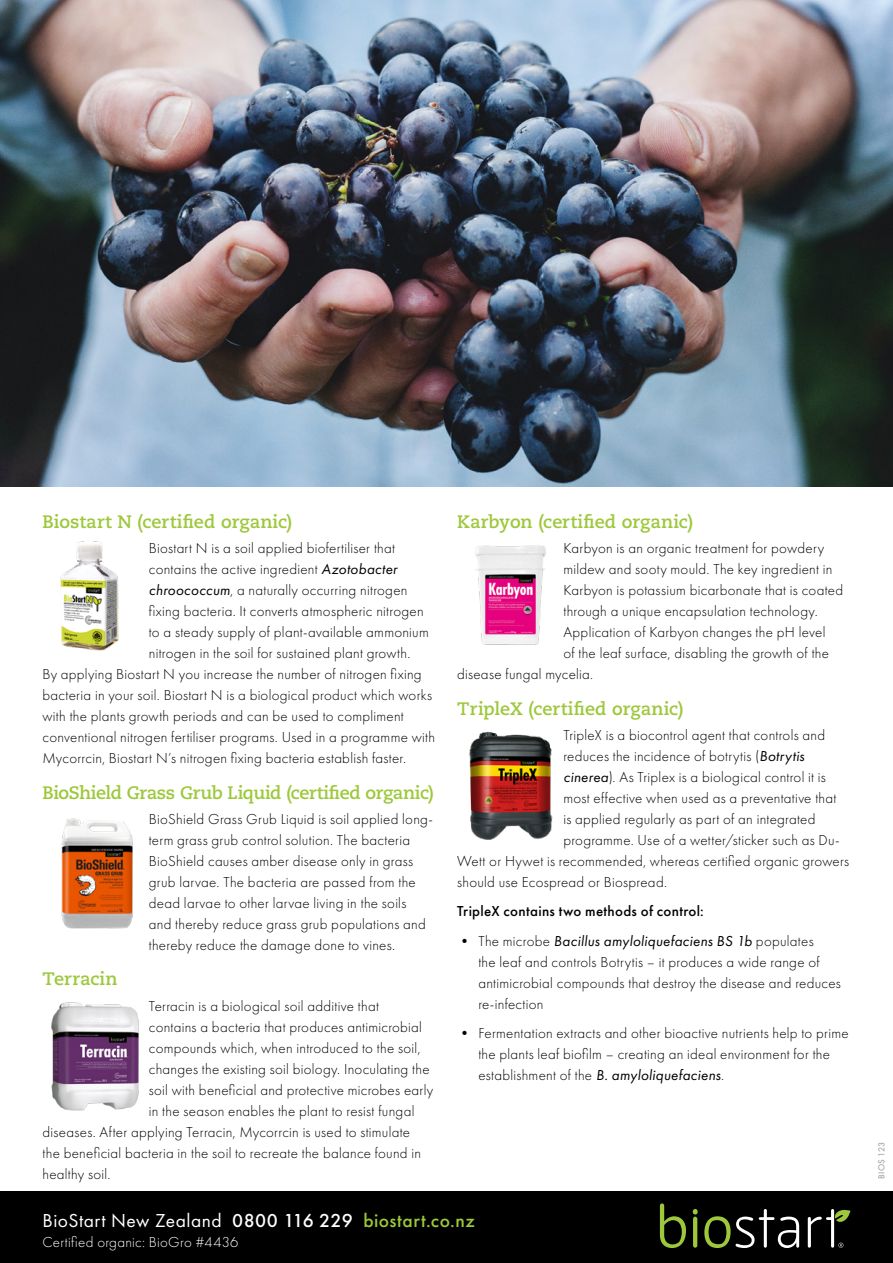
<style>
.page{position:relative;width:893px;height:1263px;background:#fff}
.page>*{position:absolute;margin:0;border:0;box-sizing:border-box;transform-origin:0 0}
.t1{font:19.5px "Futura PT";letter-spacing:.025em;color:#fff}
.t2{font:700 18px "Caecilia LT Pro 75";letter-spacing:-.005em;color:#9dc83b}
.t3{font:700 18px "Caecilia LT Pro 75";letter-spacing:-.025em;color:#9dc83b}
.t4{font:300 15px/21px "Futura PT";letter-spacing:.015em;color:#000}
.t5{font:500 15px "Futura PT";letter-spacing:.02em;color:#000}
.t6{font:300 15px "Futura PT";letter-spacing:.015em;color:#fff}
.t7{font:9px "Futura PT";letter-spacing:.025em;color:#939393}
.s1{font-weight:400;font-style:italic}
.s2{font-weight:500}
.s3{font-weight:500;color:#9dc839}
</style>
<div class="page">
<img style="left:60px;top:541px;width:59px;height:110px">
<img style="left:61px;top:818px;width:72px;height:111px">
<img style="left:475px;top:545px;width:71px;height:100px">
<img style="left:51px;top:1002px;width:88px;height:109px">
<img style="left:469px;top:731px;width:84px;height:109px">
<div style="left:0;top:1191px;width:893px;height:72px;background:#000"></div>
<svg style="left:660px;top:1203px;width:26px;height:45px"></svg>
<hr style="left:693px;top:1217px;width:4px;height:31px;background:#9dc83b;border-radius:2px">
<svg style="left:704px;top:1209px;width:95px;height:39px"></svg>
<svg style="left:693px;top:1209px;width:5px;height:5px"></svg>
<svg style="left:808px;top:1209px;width:42px;height:39px"></svg>
<img style="left:0;top:0;width:893px;height:487px">
<p class="t2" style="left:43px;top:509px;width:251px">Biostart N (certified organic)</p>
<p class="t4" style="left:149px;top:538px;width:248px">Biostart N is a soil applied biofertiliser that</p>
<p class="t4" style="left:149px;top:559px;width:250px">contains the active ingredient <span class="s1">Azotobacter</span></p>
<p class="t4" style="left:149px;top:580px;width:260px"><span class="s1">chroococcum</span>, a naturally occurring nitrogen</p>
<p class="t4" style="left:149px;top:601px;width:276px">fixing bacteria. It converts atmospheric nitrogen</p>
<p class="t4" style="left:149px;top:622px;width:281px">to a steady supply of plant-available ammonium</p>
<p class="t4" style="left:149px;top:643px;width:263px">nitrogen in the soil for sustained plant growth.</p>
<p class="t4" style="left:43px;top:664px;width:381px">By applying Biostart N you increase the number of nitrogen fixing</p>
<p class="t4" style="left:43px;top:685px;width:391px">bacteria in your soil. Biostart N is a biological product which works</p>
<p class="t4" style="left:43px;top:706px;width:363px">with the plants growth periods and can be used to compliment</p>
<p class="t4" style="left:43px;top:727px;width:394px">conventional nitrogen fertiliser programs. Used in a programme with</p>
<p class="t4" style="left:43px;top:748px;width:365px">Mycorrcin, Biostart N’s nitrogen fixing bacteria establish faster.</p>
<p class="t3" style="left:43px;top:780px;width:393px">BioShield Grass Grub Liquid (certified organic)</p>
<p class="t4" style="left:149px;top:808px;width:286px">BioShield Grass Grub Liquid is soil applied long&shy;term grass grub control solution. The bacteria BioShield causes amber disease only in grass grub larvae. The bacteria are passed from the dead larvae to other larvae living in the soils<br>and thereby reduce grass grub populations and thereby reduce the damage done to vines.</p>
<p class="t2" style="left:43px;top:967px;width:76px">Terracin</p>
<p class="t4" style="left:149px;top:995px;width:232px">Terracin is a biological soil additive that</p>
<p class="t4" style="left:149px;top:1016px;width:275px">contains a bacteria that produces antimicrobial</p>
<p class="t4" style="left:149px;top:1037px;width:273px">compounds which, when introduced to the soil,</p>
<p class="t4" style="left:149px;top:1058px;width:282px">changes the existing soil biology. Inoculating the</p>
<p class="t4" style="left:149px;top:1079px;width:286px">soil with beneficial and protective microbes early</p>
<p class="t4" style="left:149px;top:1100px;width:267px">in the season enables the plant to resist fungal</p>
<p class="t4" style="left:43px;top:1121px;width:369px">diseases. After applying Terracin, Mycorrcin is used to stimulate</p>
<p class="t4" style="left:43px;top:1142px;width:380px">the beneficial bacteria in the soil to recreate the balance found in</p>
<p class="t4" style="left:43px;top:1163px;width:70px">healthy soil.</p>
<p class="t2" style="left:457px;top:509px;width:237px">Karbyon (certified organic)</p>
<p class="t4" style="left:563px;top:538px;width:262px">Karbyon is an organic treatment for powdery</p>
<p class="t4" style="left:563px;top:559px;width:270px">mildew and sooty mould. The key ingredient in</p>
<p class="t4" style="left:563px;top:580px;width:281px">Karbyon is potassium bicarbonate that is coated</p>
<p class="t4" style="left:563px;top:601px;width:256px">through a unique encapsulation technology.</p>
<p class="t4" style="left:563px;top:622px;width:263px">Application of Karbyon changes the pH level</p>
<p class="t4" style="left:563px;top:643px;width:267px">of the leaf surface, disabling the growth of the</p>
<p class="t4" style="left:457px;top:664px;width:138px">disease fungal mycelia.</p>
<p class="t2" style="left:457px;top:696px;width:228px">TripleX (certified organic)</p>
<p class="t4" style="left:563px;top:724px;width:263px">TripleX is a biocontrol agent that controls and</p>
<p class="t4" style="left:563px;top:745px;width:243px">reduces the incidence of botrytis (<span class="s1">Botrytis</span></p>
<p class="t4" style="left:563px;top:766px;width:264px"><span class="s1">cinerea</span>). As Triplex is a biological control it is</p>
<p class="t4" style="left:563px;top:787px;width:274px">most effective when used as a preventative that</p>
<p class="t4" style="left:563px;top:808px;width:254px">is applied regularly as part of an integrated</p>
<p class="t4" style="left:563px;top:829px;width:278px">programme. Use of a wetter/sticker such as Du-</p>
<p class="t4" style="left:457px;top:850px;width:393px">Wett or Hywet is recommended, whereas certified organic growers</p>
<p class="t4" style="left:457px;top:871px;width:211px">should use Ecospread or Biospread.</p>
<p class="t5" style="left:457px;top:902px;width:248px">TripleX contains two methods of control:</p>
<p class="t4" style="left:478px;top:930px;width:364px;text-indent:-21px">• The microbe <span class="s1">Bacillus amyloliquefaciens BS 1b</span> populates<br>the leaf and controls Botrytis – it produces a wide range of antimicrobial compounds that destroy the disease and reduces re-infection</p>
<p class="t4" style="left:478px;top:1023px;width:372px;text-indent:-21px">• Fermentation extracts and other bioactive nutrients help to prime the plants leaf biofilm – creating an ideal environment for the establishment of the <span class="s1">B. amyloliquefaciens</span>.</p>
<h1 class="t1" style="left:43px;top:1209px;width:434px">BioStart New Zealand <span class="s2">0800 116 229</span> <span class="s3">biostart.co.nz</span></h1>
<p class="t6" style="left:43px;top:1233px;width:197px">Certified organic: BioGro #4436</p>
<p class="t7" style="left:876px;top:1179px;width:39px;rotate:-90deg">BIOS 123</p>
</div>
